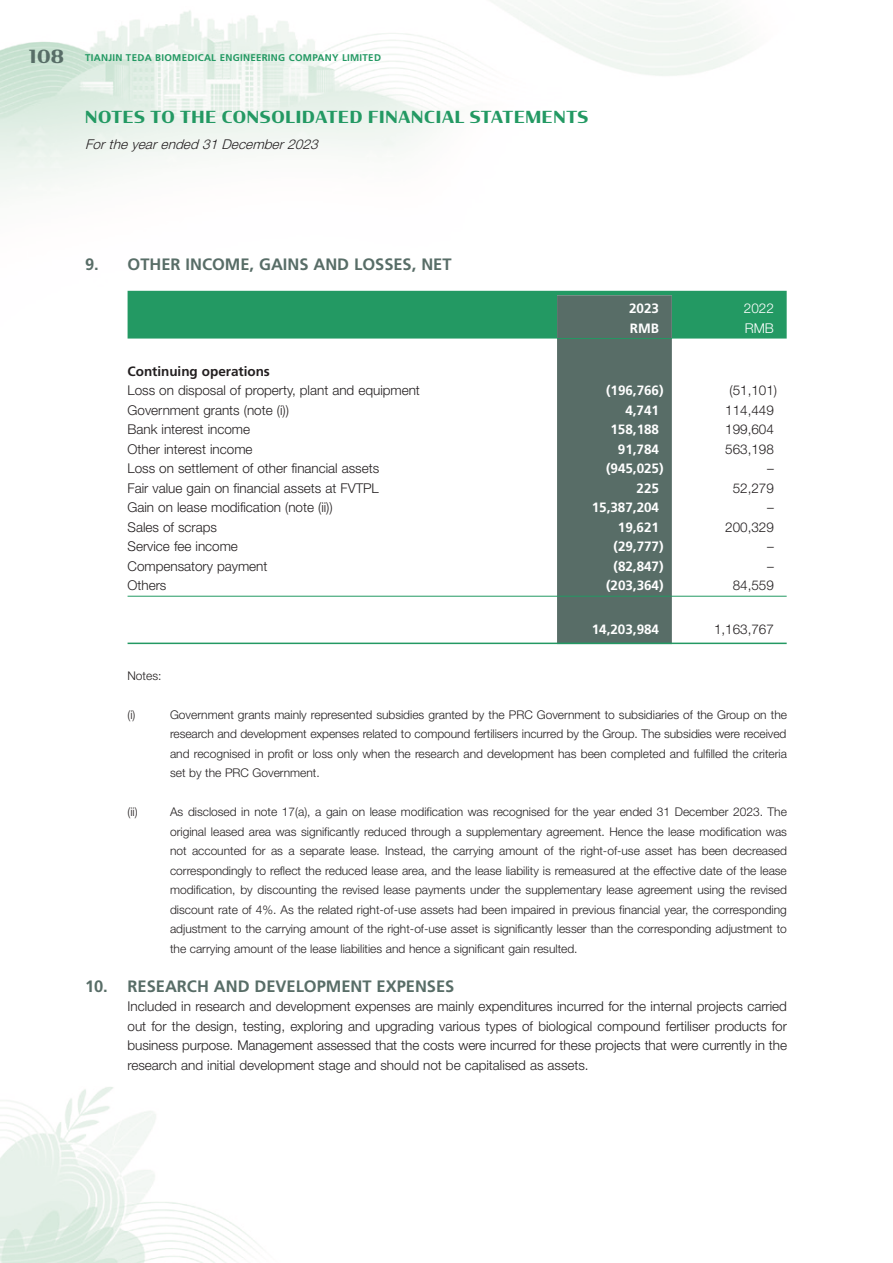
<style>
.page{position:relative;width:893px;height:1263px;background:#fff}
.page>*{position:absolute;margin:0;border:0;box-sizing:border-box;transform-origin:0 0}
.Heading_1{font:700 16.5px "Frutiger LT Std";color:#586d67}
.t1{font:700 16.5px "Condor";letter-spacing:.045em;color:#239963}
.Body_Text{font:300 13.5px/19.5px "Helvetica Neue LT Std";color:#231f20;text-align:justify}
.Body_Text-2{font:700 13.5px "Frutiger LT Std";color:#fff}
.t2{font:italic 300 13.5px "Helvetica Neue LT Std";color:#231f20}
.Body_Text-3{font:700 13.5px "Frutiger LT Std";color:#231f20}
.Body_Text-4{font:300 13.5px "Helvetica Neue LT Std";color:#fff}
.Notes{font:300 12px/19.5px "Helvetica Neue LT Std";color:#231f20;text-align:justify}
.t3{font:700 9.75px "Frutiger LT Std";letter-spacing:.03em;color:#239963}
.s1{font-family:"Condor";font-size:18px;color:#586d67}
</style>
<div class="page">
<img style="left:0;top:0;width:787px;height:1263px">
<svg style="left:128px;top:291px;width:659px;height:352px"></svg>
<hr style="left:557px;top:338px;width:115px;height:1px;background:#239963">
<hr style="left:128px;top:596px;width:429px;height:1px;background:#239963">
<hr style="left:557px;top:596px;width:115px;height:1px;background:#239963">
<hr style="left:672px;top:596px;width:115px;height:1px;background:#239963">
<hr style="left:128px;top:643px;width:429px;height:1px;background:#239963">
<hr style="left:557px;top:643px;width:115px;height:1px;background:#239963">
<hr style="left:672px;top:643px;width:115px;height:1px;background:#239963">
<p class="t3" style="left:29px;top:51px;width:353px"><span class="s1">108</span> TIANJIN TEDA BIOMEDICAL ENGINEERING COMPANY LIMITED</p>
<h1 class="t1" style="left:85px;top:106px;width:505px">NOTES TO THE CONSOLIDATED FINANCIAL STATEMENTS</h1>
<p class="t2" style="left:85px;top:136px;width:238px">Fortheyearended 31December2023</p>
<p class="Heading_1" style="left:85px;top:254px;width:368px">9. OTHER INCOME, GAINS AND LOSSES, NET</p>
<p class="Body_Text-2" style="left:629px;top:301px;width:31px">2023</p>
<p class="Body_Text-4" style="left:744px;top:300px;width:31px">2022</p>
<p class="Body_Text-2" style="left:630px;top:320px;width:31px">RMB</p>
<p class="Body_Text-4" style="left:745px;top:320px;width:31px">RMB</p>
<p class="Body_Text-3" style="left:128px;top:363px;width:144px">Continuing operations</p>
<p class="Body_Text" style="left:128px;top:381px;width:294px">Loss on disposal of property, plant and equipment</p>
<p class="Body_Text-2" style="left:606px;top:383px;width:59px">(196,766)</p>
<p class="Body_Text" style="left:730px;top:381px;width:49px">(51,101)</p>
<p class="Body_Text" style="left:128px;top:400px;width:163px">Government grants (note (i))</p>
<p class="Body_Text-2" style="left:625px;top:402px;width:35px">4,741</p>
<p class="Body_Text" style="left:725px;top:400px;width:50px">114,449</p>
<p class="Body_Text" style="left:128px;top:420px;width:124px">Bank interest income</p>
<p class="Body_Text-2" style="left:610px;top:422px;width:50px">158,188</p>
<p class="Body_Text" style="left:725px;top:420px;width:50px">199,604</p>
<p class="Body_Text" style="left:128px;top:439px;width:126px">Other interest income</p>
<p class="Body_Text-2" style="left:618px;top:441px;width:43px">91,784</p>
<p class="Body_Text" style="left:725px;top:439px;width:50px">563,198</p>
<p class="Body_Text" style="left:128px;top:459px;width:253px">Loss on settlement of other financial assets</p>
<p class="Body_Text-2" style="left:606px;top:461px;width:59px">(945,025)</p>
<p class="Body_Text" style="left:767px;top:459px;width:8px">–</p>
<p class="Body_Text" style="left:128px;top:478px;width:253px">Fair value gain on financial assets at FVTPL</p>
<p class="Body_Text-2" style="left:637px;top:480px;width:24px">225</p>
<p class="Body_Text" style="left:733px;top:478px;width:43px">52,279</p>
<p class="Body_Text" style="left:128px;top:498px;width:207px">Gain on lease modification (note (ii))</p>
<p class="Body_Text-2" style="left:592px;top:500px;width:69px">15,387,204</p>
<p class="Body_Text" style="left:767px;top:498px;width:8px">–</p>
<p class="Body_Text" style="left:128px;top:517px;width:91px">Sales of scraps</p>
<p class="Body_Text-2" style="left:618px;top:519px;width:43px">19,621</p>
<p class="Body_Text" style="left:725px;top:517px;width:50px">200,329</p>
<p class="Body_Text" style="left:128px;top:537px;width:112px">Service fee income</p>
<p class="Body_Text-2" style="left:613px;top:539px;width:52px">(29,777)</p>
<p class="Body_Text" style="left:767px;top:537px;width:8px">–</p>
<p class="Body_Text" style="left:128px;top:556px;width:141px">Compensatory payment</p>
<p class="Body_Text-2" style="left:613px;top:558px;width:52px">(82,847)</p>
<p class="Body_Text" style="left:767px;top:556px;width:8px">–</p>
<p class="Body_Text" style="left:128px;top:576px;width:40px">Others</p>
<p class="Body_Text-2" style="left:606px;top:578px;width:59px">(203,364)</p>
<p class="Body_Text" style="left:733px;top:576px;width:43px">84,559</p>
<p class="Body_Text-2" style="left:592px;top:621px;width:69px">14,203,984</p>
<p class="Body_Text" style="left:714px;top:619px;width:61px">1,163,767</p>
<p class="Notes" style="left:128px;top:666px;width:35px">Notes:</p>
<p class="Notes" style="left:128px;top:705px;width:9px">(i)</p>
<p class="Notes" style="left:170px;top:705px;width:618px">Government grants mainly represented subsidies granted by the PRC Government to subsidiaries of the Group on the research and development expenses related to compound fertilisers incurred by the Group. The subsidies were received and recognised in profit or loss only when the research and development has been completed and fulfilled the criteria set by the PRC Government.</p>
<p class="Notes" style="left:128px;top:802px;width:12px">(ii)</p>
<p class="Notes" style="left:170px;top:802px;width:618px">As disclosed in note 17(a), a gain on lease modification was recognised for the year ended 31 December 2023. The original leased area was significantly reduced through a supplementary agreement. Hence the lease modification was not accounted for as a separate lease. Instead, the carrying amount of the right-of-use asset has been decreased correspondingly to reflect the reduced lease area, and the lease liability is remeasured at the effective date of the lease modification, by discounting the revised lease payments under the supplementary lease agreement using the revised discount rate of 4%. As the related right-of-use assets had been impaired in previous financial year, the corresponding adjustment to the carrying amount of the right-of-use asset is significantly lesser than the corresponding adjustment to the carrying amount of the lease liabilities and hence a significant gain resulted.</p>
<p class="Heading_1" style="left:85px;top:976px;width:371px">10. RESEARCH AND DEVELOPMENT EXPENSES</p>
<p class="Body_Text" style="left:128px;top:996px;width:661px">Included in research and development expenses are mainly expenditures incurred for the internal projects carried out for the design, testing, exploring and upgrading various types of biological compound fertiliser products for business purpose. Management assessed that the costs were incurred for these projects that were currently in the research and initial development stage and should not be capitalised as assets.</p>
</div>
